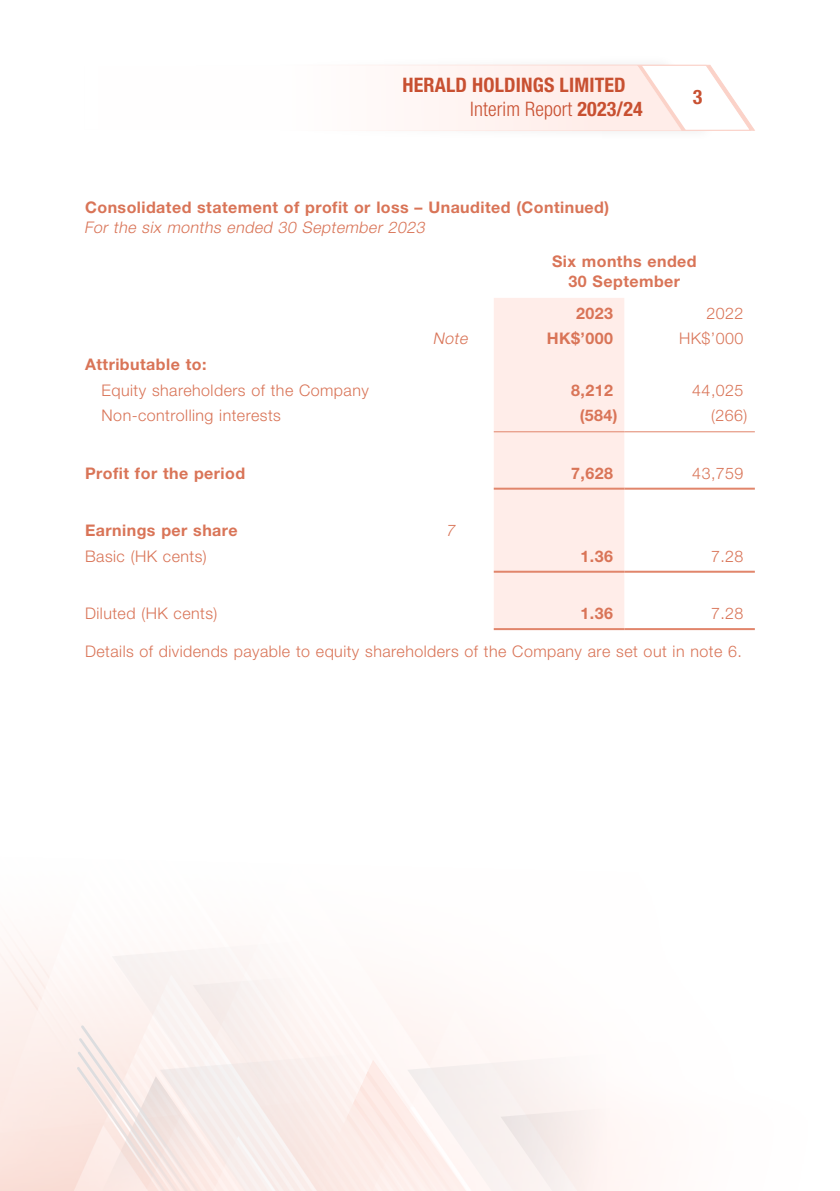
<style>
.page{position:relative;width:840px;height:1191px;background:#fff}
.page>*{position:absolute;margin:0;border:0;box-sizing:border-box;transform-origin:0 0}
.t1{font:700 condensed 20px/24px "Helvetica Neue LT Std";letter-spacing:.01em;color:#c85031}
.t2{font:300 16px "Helvetica Neue LT Std";letter-spacing:.03em;color:#d97457}
.t3{font:700 16px/20px "Helvetica Neue LT Std";letter-spacing:.03em;color:#d97457;text-align:center}
.t4{font:italic 300 16px "Helvetica Neue LT Std";color:#d97457}
.s1{font-weight:300}
</style>
<div class="page">
<svg style="left:501px;top:1041px;width:119px;height:19px"></svg>
<svg style="left:112px;top:928px;width:340px;height:263px"></svg>
<svg style="left:193px;top:964px;width:254px;height:210px;fill:#fcf4f2"></svg>
<svg style="left:342px;top:1060px;width:379px;height:131px"></svg>
<svg style="left:76px;top:1024px;width:182px;height:167px"></svg>
<svg style="left:370px;top:65px;width:385px;height:66px"></svg>
<div style="left:493px;top:298px;width:131px;height:330px;background:#ffede9"></div>
<hr style="left:493px;top:431px;width:131px;height:1px;background:#e1856b">
<hr style="left:624px;top:431px;width:130px;height:1px;background:#e1856b">
<hr style="left:493px;top:487px;width:131px;height:2px;background:#e1856b">
<hr style="left:624px;top:487px;width:130px;height:2px;background:#e1856b">
<hr style="left:493px;top:571px;width:131px;height:2px;background:#e1856b">
<hr style="left:624px;top:571px;width:130px;height:2px;background:#e1856b">
<hr style="left:493px;top:628px;width:131px;height:2px;background:#e1856b">
<hr style="left:624px;top:628px;width:130px;height:2px;background:#e1856b">
<p class="t1" style="left:470px;top:73px;width:174px;text-indent:-68px">HERALD HOLDINGS LIMITED<br><span class="s1">Interim Report</span> 2023/24</p>
<p class="t1" style="left:692px;top:85px;width:11px">3</p>
<p class="t3" style="left:85px;top:197px;width:525px">Consolidated statement of profit or loss – Unaudited (Continued)</p>
<p class="t4" style="left:84px;top:217px;width:345px">For the six months ended 30 September 2023</p>
<p class="t3" style="left:551px;top:251px;width:146px">Six months ended<br>30 September</p>
<p class="t3" style="left:575px;top:303px;width:38px">2023</p>
<p class="t2" style="left:706px;top:303px;width:38px">2022</p>
<p class="t4" style="left:432px;top:329px;width:39px">Note</p>
<p class="t3" style="left:546px;top:328px;width:68px">HK$’000</p>
<p class="t2" style="left:678px;top:329px;width:66px">HK$’000</p>
<p class="t3" style="left:85px;top:354px;width:123px">Attributable to:</p>
<p class="t2" style="left:101px;top:380px;width:268px">Equity shareholders of the Company</p>
<p class="t3" style="left:570px;top:380px;width:43px">8,212</p>
<p class="t2" style="left:692px;top:380px;width:53px">44,025</p>
<p class="t2" style="left:101px;top:406px;width:181px">Non-controlling interests</p>
<p class="t3" style="left:579px;top:405px;width:39px">(584)</p>
<p class="t2" style="left:710px;top:406px;width:38px">(266)</p>
<p class="t3" style="left:85px;top:463px;width:161px">Profit for the period</p>
<p class="t3" style="left:570px;top:463px;width:43px">7,628</p>
<p class="t2" style="left:692px;top:463px;width:53px">43,759</p>
<p class="t3" style="left:85px;top:520px;width:154px">Earnings per share</p>
<p class="t4" style="left:445px;top:520px;width:14px">7</p>
<p class="t2" style="left:85px;top:546px;width:123px">Basic (HK cents)</p>
<p class="t3" style="left:580px;top:546px;width:34px">1.36</p>
<p class="t2" style="left:710px;top:546px;width:34px">7.28</p>
<p class="t2" style="left:85px;top:604px;width:134px">Diluted (HK cents)</p>
<p class="t3" style="left:580px;top:603px;width:34px">1.36</p>
<p class="t2" style="left:710px;top:604px;width:34px">7.28</p>
<p class="t2" style="left:85px;top:642px;width:658px">Details of dividends payable to equity shareholders of the Company are set out in note 6.</p>
</div>
